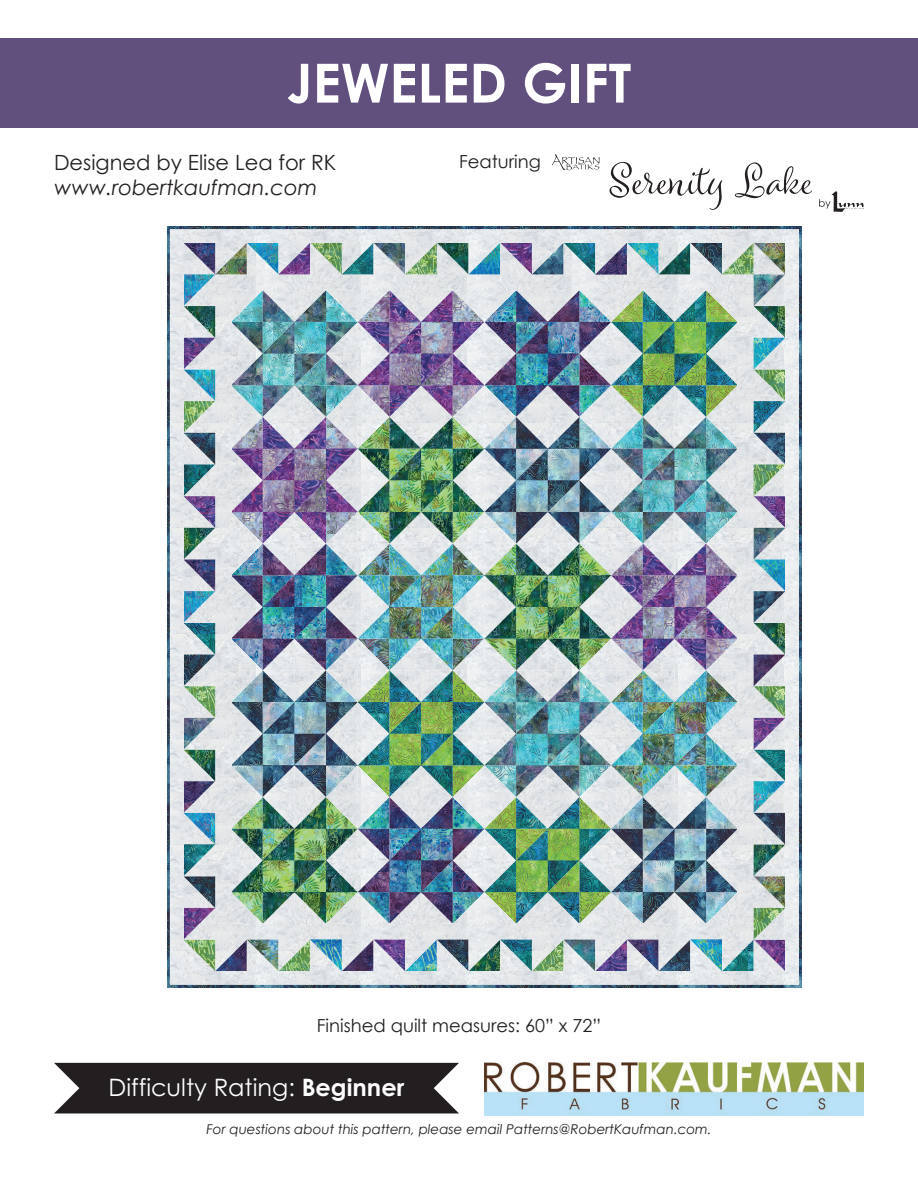
<style>
.page{position:relative;width:918px;height:1188px;background:#fff}
.page>*{position:absolute;margin:0;border:0;box-sizing:border-box;transform-origin:0 0}
.t1{font:700 67.5px "Century Gothic";color:#fff}
.t2{font:700 54px "Century Gothic";color:#fff}
.t3{font:24px "Century Gothic";color:#fff}
.t4{font:21px "Century Gothic";color:#231f20}
.t5{font:italic 21px "Century Gothic";color:#231f20}
.t6{font:18px "Century Gothic";color:#231f20}
.t7{font:italic 13.5px "Century Gothic";color:#231f20}
.s1{font-weight:700}
</style>
<div class="page">
<div style="left:54px;top:1063px;width:405px;height:50px;background:#231f20"></div>
<div style="left:0;top:38px;width:918px;height:90px;background:#614f7d"></div>
<img style="left:484px;top:1063px;width:379px;height:52px">
<img style="left:168px;top:227px;width:633px;height:760px">
<svg style="left:552px;top:154px;width:48px;height:16px"></svg>
<svg style="left:610px;top:162px;width:112px;height:48px"></svg>
<svg style="left:735px;top:162px;width:77px;height:36px"></svg>
<svg style="left:819px;top:191px;width:45px;height:21px"></svg>
<h1 class="t1" style="left:290px;top:27px;width:334px">Just Kisses</h1>
<h2 class="t2" style="left:287px;top:42px;width:346px">JEWELED GIFT</h2>
<h3 class="t4" style="left:54px;top:148px;width:284px">Designed by Elise Lea for RK</h3>
<h3 class="t5" style="left:54px;top:173px;width:265px">www.robertkaufman.com</h3>
<h3 class="t6" style="left:459px;top:148px;width:83px">Featuring</h3>
<h3 class="t6" style="left:317px;top:1013px;width:286px">Finished quilt measures: 60” x 72”</h3>
<h3 class="t3" style="left:109px;top:1070px;width:297px">Difficulty Rating: <span class="s1">Beginner</span></h3>
<p class="t7" style="left:206px;top:1120px;width:507px">For questions about this pattern, please email Patterns@RobertKaufman.com.</p>
</div>
